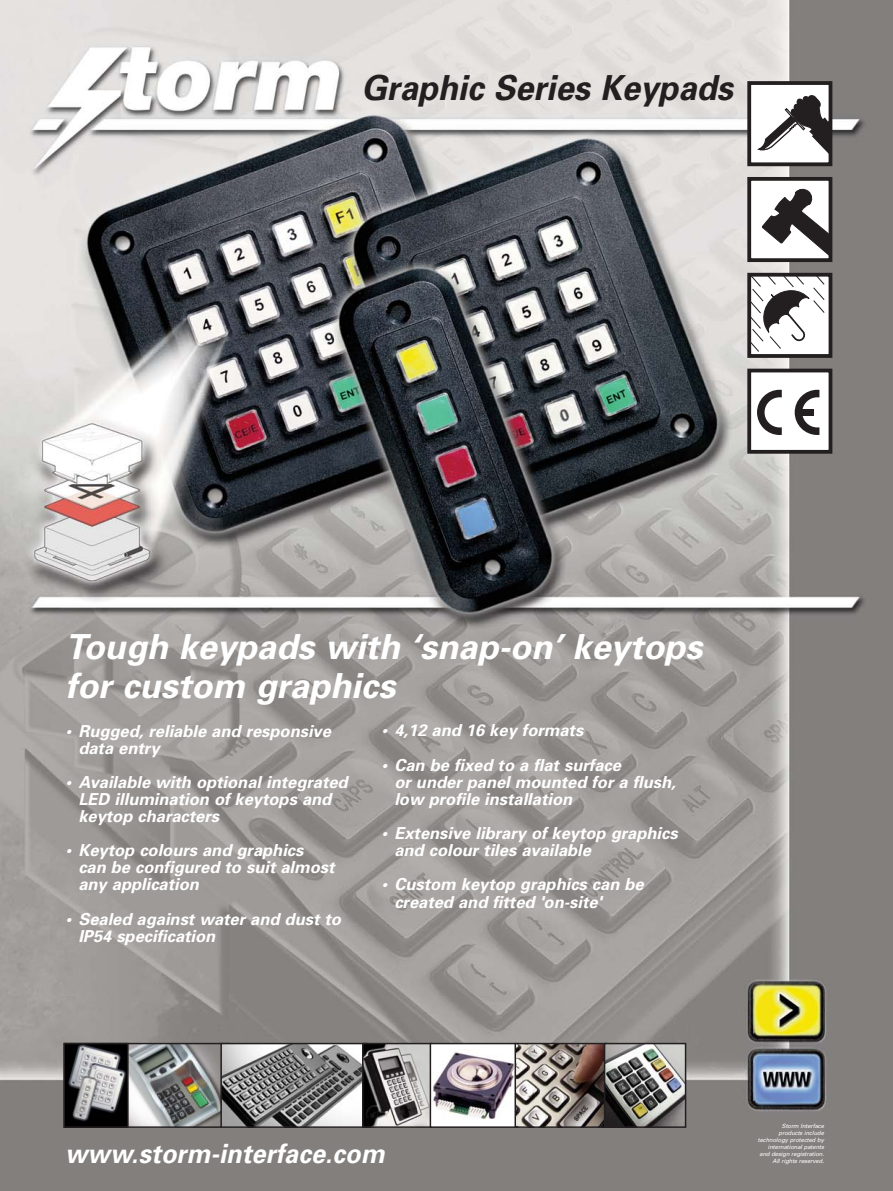
<style>
.page{position:relative;width:893px;height:1191px;background:#fff}
.page>*{position:absolute;margin:0;border:0;box-sizing:border-box;transform-origin:0 0}
.t1{font:italic 700 34.5px/39px "Univers";color:#fff}
.t2{font:italic 700 34.5px "Univers";color:#231f20;scale:.95 1}
.t3{font:italic 700 26.55px "Univers";color:#fff;scale:.95 1}
.t4{font:italic 700 16.5px/17.1px "Univers";color:#fff}
.t5{font:italic 5.85px/7.1px "Univers";color:#fff;text-align:right}
</style>
<div class="page">
<img style="left:0;top:0;width:893px;height:1190px">
<svg style="left:752px;top:86px;width:75px;height:75px"></svg>
<div style="left:747px;top:81px;width:85px;height:85px;border:4px solid #231f20"></div>
<svg style="left:752px;top:182px;width:75px;height:75px"></svg>
<div style="left:747px;top:177px;width:85px;height:85px;border:4px solid #231f20"></div>
<svg style="left:752px;top:278px;width:75px;height:75px"></svg>
<div style="left:747px;top:273px;width:85px;height:85px;border:4px solid #231f20"></div>
<div style="left:749px;top:370px;width:81px;height:82px;background:#fff"></div>
<svg style="left:757px;top:390px;width:25px;height:45px"></svg>
<svg style="left:795px;top:390px;width:24px;height:45px"></svg>
<div style="left:747px;top:369px;width:85px;height:85px;border:4px solid #231f20"></div>
<img style="left:129px;top:1045px;width:91px;height:79px">
<div style="left:64px;top:1042px;width:166px;height:85px;border:2px solid #231f20"></div>
<img style="left:223px;top:1045px;width:139px;height:79px">
<div style="left:220px;top:1042px;width:148px;height:85px;border:2px solid #231f20"></div>
<img style="left:365px;top:1045px;width:65px;height:79px">
<div style="left:362px;top:1042px;width:71px;height:85px;border:2px solid #231f20"></div>
<div style="left:430px;top:1043px;width:86px;height:84px;background:#fff"></div>
<img style="left:433px;top:1052px;width:81px;height:68px">
<div style="left:430px;top:1042px;width:87px;height:85px;border:2px solid #231f20"></div>
<img style="left:517px;top:1045px;width:87px;height:79px">
<div style="left:514px;top:1042px;width:93px;height:85px;border:2px solid #231f20"></div>
<img style="left:607px;top:1045px;width:76px;height:79px">
<div style="left:604px;top:1042px;width:82px;height:85px;border:2px solid #231f20"></div>
<img style="left:67px;top:1045px;width:59px;height:79px">
<div style="left:64px;top:1042px;width:65px;height:85px;border:2px solid #231f20"></div>
<h1 class="t2" style="left:361px;top:75px;width:399px">Graphic Series Keypads</h1>
<h1 class="t1" style="left:66px;top:630px;width:645px">Tough keypads with ‘snap-on’ keytops for custom graphics</h1>
<p class="t4" style="left:78px;top:723px;width:257px;text-indent:-13px">• Rugged, reliable and responsive data entry</p>
<p class="t4" style="left:78px;top:775px;width:274px;text-indent:-13px">• Available with optional integrated<br>LED illumination of keytops and keytop characters</p>
<p class="t4" style="left:78px;top:843px;width:261px;text-indent:-13px">• Keytop colours and graphics can be configured to suit almost any application</p>
<p class="t4" style="left:78px;top:911px;width:267px;text-indent:-13px">• Sealed against water and dust to<br>IP54 specification</p>
<p class="t4" style="left:382px;top:723px;width:206px">• 4,12 and 16 key formats</p>
<p class="t4" style="left:394px;top:758px;width:286px;text-indent:-13px">• Can be fixed to a flat surface<br>or under panel mounted for a flush, low profile installation</p>
<p class="t4" style="left:394px;top:826px;width:288px;text-indent:-13px">• Extensive library of keytop graphics and colour tiles available</p>
<p class="t4" style="left:394px;top:877px;width:254px;text-indent:-13px">• Custom keytop graphics can be created and fitted 'on-site'</p>
<h2 class="t3" style="left:65px;top:1143px;width:343px">www.storm-interface.com</h2>
<p class="t5" style="left:758px;top:1122px;width:69px">Storm Interface products include technology protected by international patents and design registration.<br>All rights reserved.</p>
</div>
